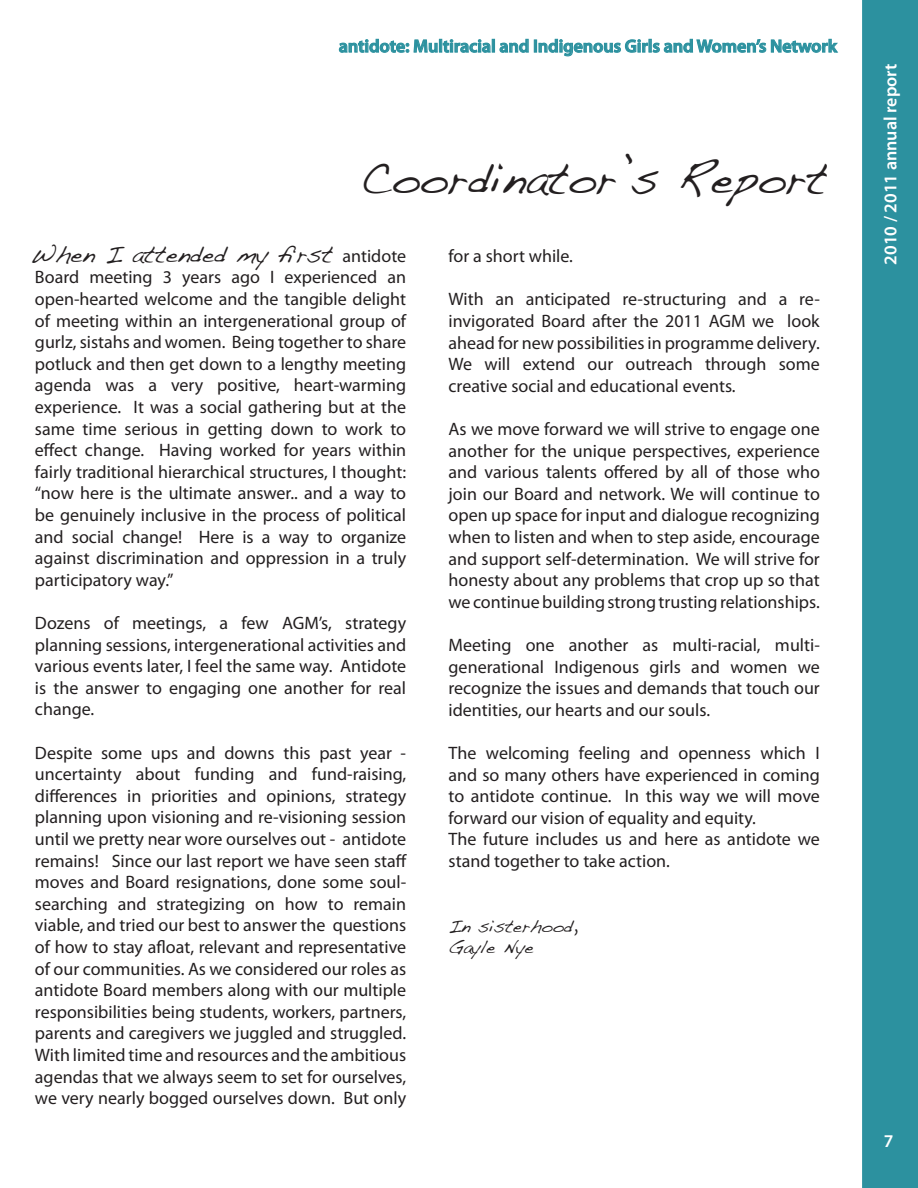
<style>
.page{position:relative;width:918px;height:1188px;background:#fff}
.page>*{position:absolute;margin:0;border:0;box-sizing:border-box;transform-origin:0 0}
.t1{font:45px "Handwriting Dakota";color:#231f20}
.t2{font:24px "Handwriting Dakota";color:#231f20}
.t3{font:18px/21.6px "Myriad Pro";color:#231f20;text-align:justify}
.t4{font:600 18px "Myriad Pro";color:#077e8e}
.t5{font:600 18px "Myriad Pro";color:#fff}
.t6{font:18px/21.6px "Handwriting Dakota";color:#231f20}
</style>
<div class="page">
<svg style="left:862px;top:0;width:56px;height:1188px;background:#2e92a0"></svg>
<svg style="left:338px;top:38px;width:153px;height:15px"></svg>
<div style="left:492px;top:39px;width:3px;height:14px;border:1px solid #077e8e"></div>
<svg style="left:499px;top:38px;width:30px;height:15px"></svg>
<div style="left:534px;top:39px;width:3px;height:14px;border:1px solid #077e8e"></div>
<svg style="left:538px;top:38px;width:301px;height:19px"></svg>
<p class="t4" style="left:339px;top:35px;width:500px">antidote: Multiracial and Indigenous Girls and Women’s Network</p>
<h1 class="t1" style="left:360px;top:152px;width:468px">Coordinator’s Report</h1>
<h2 class="t2" style="left:30px;top:240px;width:304px">When I attended my first</h2>
<p class="t3" style="left:342px;top:245px;width:65px">antidote</p>
<p class="t3" style="left:35px;top:266px;width:373px">Board meeting 3 years ago I experienced an open-hearted welcome and the tangible delight of meeting within an intergenerational group of gurlz, sistahs and women. Being together to share potluck and then get down to a lengthy meeting agenda was a very positive, heart-warming experience. It was a social gathering but at the same time serious in getting down to work to effect change. Having worked for years within fairly traditional hierarchical structures, I thought: “now here is the ultimate answer.. and a way to be genuinely inclusive in the process of political and social change! Here is a way to organize against discrimination and oppression in a truly participatory way.”</p>
<p class="t3" style="left:35px;top:612px;width:373px">Dozens of meetings, a few AGM’s, strategy planning sessions, intergenerational activities and various events later, I feel the same way. Antidote is the answer to engaging one another for real change.</p>
<p class="t3" style="left:35px;top:741px;width:373px">Despite some ups and downs this past year - uncertainty about funding and fund-raising, differences in priorities and opinions, strategy planning upon visioning and re-visioning session until we pretty near wore ourselves out - antidote remains! Since our last report we have seen staff moves and Board resignations, done some soul&shy;searching and strategizing on how to remain viable, and tried our best to answer the questions of how to stay afloat, relevant and representative of our communities. As we considered our roles as antidote Board members along with our multiple responsibilities being students, workers, partners, parents and caregivers we juggled and struggled.<br>With limited time and resources and the ambitious agendas that we always seem to set for ourselves, we very nearly bogged ourselves down. But only</p>
<p class="t3" style="left:449px;top:245px;width:126px">for a short while.</p>
<p class="t3" style="left:449px;top:288px;width:373px">With an anticipated re-structuring and a re&shy;invigorated Board after the 2011 AGM we look ahead for new possibilities in programme delivery.<br>We will extend our outreach through some creative social and educational events.</p>
<p class="t3" style="left:449px;top:418px;width:373px">As we move forward we will strive to engage one another for the unique perspectives, experience and various talents offered by all of those who join our Board and network. We will continue to open up space for input and dialogue recognizing when to listen and when to step aside, encourage and support self-determination. We will strive for honesty about any problems that crop up so that we continue building strong trusting relationships.</p>
<p class="t3" style="left:449px;top:634px;width:373px">Meeting one another as multi-racial, multi&shy;generational Indigenous girls and women we recognize the issues and demands that touch our identities, our hearts and our souls.</p>
<p class="t3" style="left:449px;top:742px;width:373px;text-align:left">The welcoming feeling and openness which I and so many others have experienced in coming to antidote continue. In this way we will move forward our vision of equality and equity.<br>The future includes us and here as antidote we stand together to take action.</p>
<p class="t6" style="left:449px;top:915px;width:131px">In sisterhood,<br>Gayle Nye</p>
<p class="t5" style="left:879px;top:265px;width:203px;rotate:-90deg">2010 / 2011 annual report</p>
<p class="t5" style="left:884px;top:1130px;width:11px">7</p>
</div>
